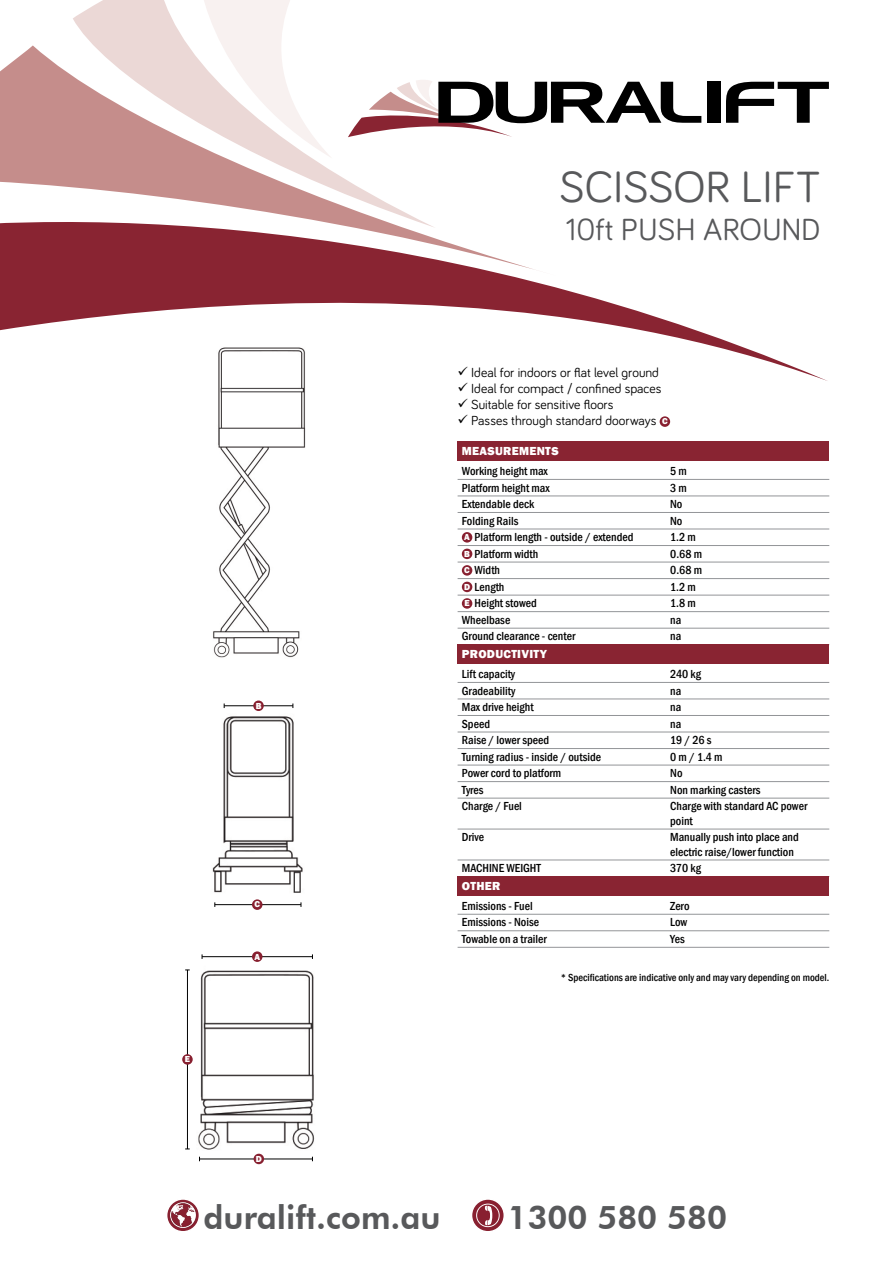
<style>
.page{position:relative;width:893px;height:1263px;background:#fff}
.page>*{position:absolute;margin:0;border:0;box-sizing:border-box;transform-origin:0 0}
.t1{font:45px "Bariol";color:#58595b}
.t2{font:800 32.55px "Futura BT";color:#58595b}
.t3{font:31.5px "Bariol";color:#58595b}
.t4{font:13.5px "Bariol";color:#000}
.t5{font:500 condensed 12px/14.4px "Franklin Gothic";color:#000}
.t6{font:800 12px "Franklin Gothic";letter-spacing:.025em;color:#fff}
.t7{font:500 condensed 10.5px "Franklin Gothic";color:#000}
.t8{font:800 9px "Franklin Gothic";color:#fff}
.s1{font-family:"Franklin Gothic";font-weight:800;font-size:9px;color:#fff}
.s2{font-weight:800;font-stretch:normal;font-size:9px;color:#fff}
</style>
<div class="page">
<img style="left:198px;top:708px;width:117px;height:457px">
<hr style="left:215px;top:904px;width:86px;height:1px;background:#000">
<hr style="left:224px;top:705px;width:69px;height:1px;background:#000">
<hr style="left:199px;top:1159px;width:113px;height:1px;background:#000">
<hr style="left:202px;top:956px;width:110px;height:1px;background:#000">
<hr style="left:187px;top:970px;width:1px;height:179px;background:#000">
<img style="left:213px;top:430px;width:93px;height:228px">
<img style="left:167px;top:1199px;width:32px;height:33px;border-radius:16px">
<div style="left:166px;top:1198px;width:34px;height:34px;border:2px solid #fff;border-radius:50%"></div>
<svg style="left:471px;top:1199px;width:33px;height:33px"></svg>
<div style="left:471px;top:1198px;width:34px;height:34px;border:2px solid #fff;border-radius:50%"></div>
<svg style="left:476px;top:1203px;width:24px;height:24px"></svg>
<svg style="left:0;top:276px;width:828px;height:107px"></svg>
<svg style="left:0;top:45px;width:535px;height:231px"></svg>
<svg style="left:73px;top:0;width:363px;height:228px"></svg>
<svg style="left:197px;top:0;width:135px;height:159px"></svg>
<div style="left:335px;top:65px;width:521px;height:99px;background:#fff"></div>
<svg style="left:348px;top:80px;width:353px;height:57px"></svg>
<div style="left:707px;top:82px;width:13px;height:41px;background:#000"></div>
<svg style="left:726px;top:82px;width:103px;height:41px"></svg>
<div style="left:660px;top:416px;width:10px;height:11px;background:#882030;border-radius:50%"></div>
<div style="left:458px;top:441px;width:371px;height:20px;background:#892432"></div>
<hr style="left:458px;top:479px;width:371px;height:1px;background:#939598">
<hr style="left:458px;top:496px;width:371px;height:1px;background:#939598">
<hr style="left:458px;top:512px;width:371px;height:1px;background:#939598">
<hr style="left:458px;top:529px;width:371px;height:1px;background:#939598">
<hr style="left:458px;top:545px;width:371px;height:1px;background:#939598">
<hr style="left:458px;top:562px;width:371px;height:1px;background:#939598">
<hr style="left:458px;top:578px;width:371px;height:1px;background:#939598">
<hr style="left:458px;top:595px;width:371px;height:1px;background:#939598">
<hr style="left:458px;top:611px;width:371px;height:1px;background:#939598">
<hr style="left:458px;top:628px;width:371px;height:1px;background:#939598">
<div style="left:458px;top:644px;width:371px;height:20px;background:#892432"></div>
<hr style="left:458px;top:682px;width:371px;height:1px;background:#939598">
<hr style="left:458px;top:699px;width:371px;height:1px;background:#939598">
<hr style="left:458px;top:715px;width:371px;height:1px;background:#939598">
<hr style="left:458px;top:732px;width:371px;height:1px;background:#939598">
<hr style="left:458px;top:748px;width:371px;height:1px;background:#939598">
<hr style="left:458px;top:765px;width:371px;height:1px;background:#939598">
<hr style="left:458px;top:781px;width:371px;height:1px;background:#939598">
<hr style="left:458px;top:798px;width:371px;height:1px;background:#939598">
<hr style="left:458px;top:829px;width:371px;height:1px;background:#939598">
<hr style="left:458px;top:860px;width:371px;height:1px;background:#939598">
<div style="left:458px;top:876px;width:371px;height:19px;background:#892432"></div>
<hr style="left:458px;top:914px;width:371px;height:1px;background:#939598">
<hr style="left:458px;top:930px;width:371px;height:1px;background:#939598">
<hr style="left:458px;top:947px;width:371px;height:1px;background:#939598">
<div style="left:462px;top:532px;width:10px;height:11px;background:#882030;border-radius:50%"></div>
<div style="left:462px;top:549px;width:10px;height:10px;background:#882030;border-radius:50%"></div>
<div style="left:462px;top:565px;width:10px;height:11px;background:#882030;border-radius:50%"></div>
<div style="left:462px;top:582px;width:10px;height:10px;background:#882030;border-radius:50%"></div>
<div style="left:462px;top:598px;width:10px;height:11px;background:#882030;border-radius:50%"></div>
<div style="left:252px;top:951px;width:10px;height:11px;background:#882030;border-radius:50%"></div>
<div style="left:253px;top:700px;width:11px;height:11px;background:#882030;border-radius:50%"></div>
<div style="left:252px;top:899px;width:10px;height:11px;background:#882030;border-radius:50%"></div>
<div style="left:182px;top:1054px;width:11px;height:11px;background:#882030;border-radius:50%"></div>
<div style="left:254px;top:1154px;width:10px;height:10px;background:#882030;border-radius:50%"></div>
<h1 class="t1" style="left:560px;top:157px;width:262px">SCISSOR LIFT</h1>
<h3 class="t3" style="left:566px;top:208px;width:256px">10ft PUSH AROUND</h3>
<p class="t8" style="left:256px;top:700px;width:7px">B</p>
<p class="t8" style="left:185px;top:1053px;width:7px">E</p>
<p class="t8" style="left:254px;top:899px;width:7px">C</p>
<p class="t8" style="left:254px;top:951px;width:7px">A</p>
<p class="t4" style="left:457px;top:363px;width:203px">✓ Ideal for indoors or flat level ground</p>
<p class="t4" style="left:457px;top:379px;width:206px">✓ Ideal for compact / confined spaces</p>
<p class="t4" style="left:457px;top:395px;width:158px">✓ Suitable for sensitive floors</p>
<p class="t4" style="left:457px;top:412px;width:212px">✓ Passes through standard doorways <span class="s1">C</span></p>
<p class="t6" style="left:462px;top:444px;width:98px">MEASUREMENTS</p>
<p class="t5" style="left:462px;top:464px;width:88px">Working height max</p>
<p class="t5" style="left:670px;top:464px;width:18px">5 m</p>
<p class="t5" style="left:462px;top:480px;width:89px">Platform height max</p>
<p class="t5" style="left:670px;top:480px;width:18px">3 m</p>
<p class="t5" style="left:462px;top:497px;width:74px">Extendable deck</p>
<p class="t5" style="left:670px;top:497px;width:14px">No</p>
<p class="t5" style="left:462px;top:513px;width:58px">Folding Rails</p>
<p class="t5" style="left:670px;top:513px;width:14px">No</p>
<p class="t5" style="left:464px;top:530px;width:171px"><span class="s2">A</span> Platform length - outside / extended</p>
<p class="t5" style="left:670px;top:530px;width:27px">1.2 m</p>
<p class="t5" style="left:464px;top:546px;width:76px"><span class="s2">B</span> Platform width</p>
<p class="t5" style="left:670px;top:546px;width:33px">0.68 m</p>
<p class="t5" style="left:464px;top:563px;width:37px"><span class="s2">C</span> Width</p>
<p class="t5" style="left:670px;top:563px;width:33px">0.68 m</p>
<p class="t5" style="left:464px;top:579px;width:42px"><span class="s2">D</span> Length</p>
<p class="t5" style="left:670px;top:579px;width:27px">1.2 m</p>
<p class="t5" style="left:464px;top:596px;width:74px"><span class="s2">E</span> Height stowed</p>
<p class="t5" style="left:670px;top:596px;width:27px">1.8 m</p>
<p class="t5" style="left:462px;top:612px;width:50px">Wheelbase</p>
<p class="t5" style="left:670px;top:612px;width:13px">na</p>
<p class="t5" style="left:462px;top:629px;width:115px">Ground clearance - center</p>
<p class="t5" style="left:670px;top:629px;width:13px">na</p>
<p class="t6" style="left:462px;top:647px;width:87px">PRODUCTIVITY</p>
<p class="t5" style="left:462px;top:667px;width:55px">Lift capacity</p>
<p class="t5" style="left:670px;top:667px;width:32px">240 kg</p>
<p class="t5" style="left:462px;top:683px;width:55px">Gradeability</p>
<p class="t5" style="left:670px;top:683px;width:13px">na</p>
<p class="t5" style="left:462px;top:700px;width:73px">Max drive height</p>
<p class="t5" style="left:670px;top:700px;width:13px">na</p>
<p class="t5" style="left:462px;top:716px;width:30px">Speed</p>
<p class="t5" style="left:670px;top:716px;width:13px">na</p>
<p class="t5" style="left:462px;top:733px;width:89px">Raise / lower speed</p>
<p class="t5" style="left:670px;top:733px;width:43px">19 / 26 s</p>
<p class="t5" style="left:462px;top:749px;width:141px">Turning radius - inside / outside</p>
<p class="t5" style="left:670px;top:749px;width:54px">0 m / 1.4 m</p>
<p class="t5" style="left:462px;top:766px;width:101px">Power cord to platform</p>
<p class="t5" style="left:670px;top:766px;width:14px">No</p>
<p class="t5" style="left:462px;top:782px;width:23px">Tyres</p>
<p class="t5" style="left:670px;top:782px;width:92px">Non marking casters</p>
<p class="t5" style="left:462px;top:799px;width:62px">Charge / Fuel</p>
<p class="t5" style="left:670px;top:799px;width:139px">Charge with standard AC power point</p>
<p class="t5" style="left:462px;top:830px;width:24px">Drive</p>
<p class="t5" style="left:670px;top:830px;width:130px">Manually push into place and electric raise/lower function</p>
<p class="t5" style="left:462px;top:861px;width:81px">MACHINE WEIGHT</p>
<p class="t5" style="left:670px;top:861px;width:32px">370 kg</p>
<p class="t6" style="left:462px;top:878px;width:40px">OTHER</p>
<p class="t5" style="left:462px;top:898px;width:72px">Emissions - Fuel</p>
<p class="t5" style="left:670px;top:898px;width:21px">Zero</p>
<p class="t5" style="left:462px;top:915px;width:79px">Emissions - Noise</p>
<p class="t5" style="left:670px;top:915px;width:19px">Low</p>
<p class="t5" style="left:462px;top:931px;width:86px">Towable on a trailer</p>
<p class="t5" style="left:670px;top:931px;width:16px">Yes</p>
<p class="t7" style="left:561px;top:970px;width:270px">* Specifications are indicative only and may vary depending on model.</p>
<p class="t8" style="left:256px;top:1153px;width:8px">D</p>
<h2 class="t2" style="left:203px;top:1197px;width:239px">duralift.com.au</h2>
<h2 class="t2" style="left:508px;top:1197px;width:221px">1300 580 580</h2>
</div>
